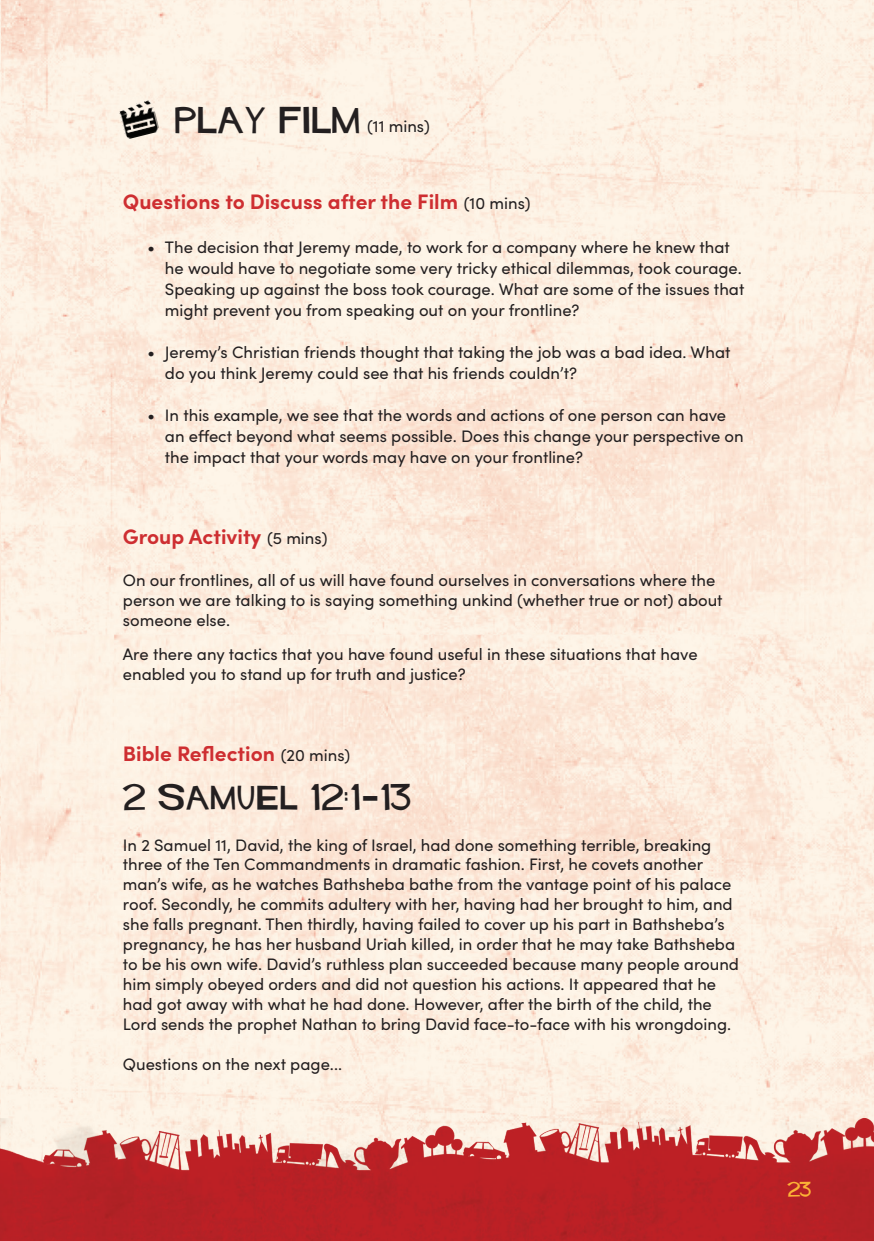
<style>
.page{position:relative;width:874px;height:1241px;background:#fff}
.page>*{position:absolute;margin:0;border:0;box-sizing:border-box;transform-origin:0 0}
.t1{font:40.25px "Hitchcock";letter-spacing:.03em;color:#231f20}
.t2{font:22.75px "Hitchcock";color:#fcb336}
.t3{font:700 21px "Sofia Pro";color:#ce2e31}
.t4{font:16.62px/19.9px "Sofia Pro";color:#231f20}
.s1{font-weight:400;font-size:16.62px;color:#231f20}
.s2{font-family:"Sofia Pro";font-weight:700}
</style>
<div class="page">
<img style="left:0;top:0;width:1px;height:1117px">
<img style="left:1px;top:0;width:872px;height:1117px">
<img style="left:0;top:1117px;width:873px;height:123px">
<img style="left:118px;top:100px;width:42px;height:40px">
<h1 class="t1" style="left:175px;top:100px;width:187px">PLAY FILM</h1>
<p class="t4" style="left:367px;top:116px;width:64px">(11 mins)</p>
<p class="t3" style="left:123px;top:186px;width:409px">Questions to Discuss after the Film <span class="s1">(10 mins)</span></p>
<p class="t4" style="left:165px;top:236px;width:580px;line-height:21px;text-indent:-18px">• The decision that Jeremy made, to work for a company where he knew that he would have to negotiate some very tricky ethical dilemmas, took courage.<br>Speaking up against the boss took courage. What are some of the issues that might prevent you from speaking out on your frontline?</p>
<p class="t4" style="left:165px;top:341px;width:567px;line-height:21px;text-indent:-18px">• Jeremy’s Christian friends thought that taking the job was a bad idea. What do you think Jeremy could see that his friends couldn’t?</p>
<p class="t4" style="left:165px;top:404px;width:580px;line-height:21px;text-indent:-18px">• In this example, we see that the words and actions of one person can have an effect beyond what seems possible. Does this change your perspective on the impact that your words may have on your frontline?</p>
<p class="t3" style="left:123px;top:520px;width:206px">Group Activity <span class="s1">(5 mins)</span></p>
<p class="t4" style="left:123px;top:569px;width:601px">On our frontlines, all of us will have found ourselves in conversations where the person we are talking to is saying something unkind (whether true or not) about someone else.</p>
<p class="t4" style="left:123px;top:643px;width:576px">Are there any tactics that you have found useful in these situations that have enabled you to stand up for truth and justice?</p>
<p class="t3" style="left:123px;top:737px;width:229px">Bible Reflection <span class="s1">(20 mins)</span></p>
<h1 class="t1" style="left:123px;top:777px;width:289px">2 Samuel 12:1<span class="s2">-</span>13</h1>
<p class="t4" style="left:123px;top:833px;width:617px">In 2 Samuel 11, David, the king of Israel, had done something terrible, breaking three of the Ten Commandments in dramatic fashion. First, he covets another man’s wife, as he watches Bathsheba bathe from the vantage point of his palace roof. Secondly, he commits adultery with her, having had her brought to him, and she falls pregnant. Then thirdly, having failed to cover up his part in Bathsheba’s pregnancy, he has her husband Uriah killed, in order that he may take Bathsheba to be his own wife. David’s ruthless plan succeeded because many people around him simply obeyed orders and did not question his actions. It appeared that he had got away with what he had done. However, after the birth of the child, the Lord sends the prophet Nathan to bring David face-to-face with his wrongdoing.</p>
<p class="t4" style="left:123px;top:1053px;width:220px">Questions on the next page...</p>
<h2 class="t2" style="left:787px;top:1177px;width:25px">23</h2>
</div>
